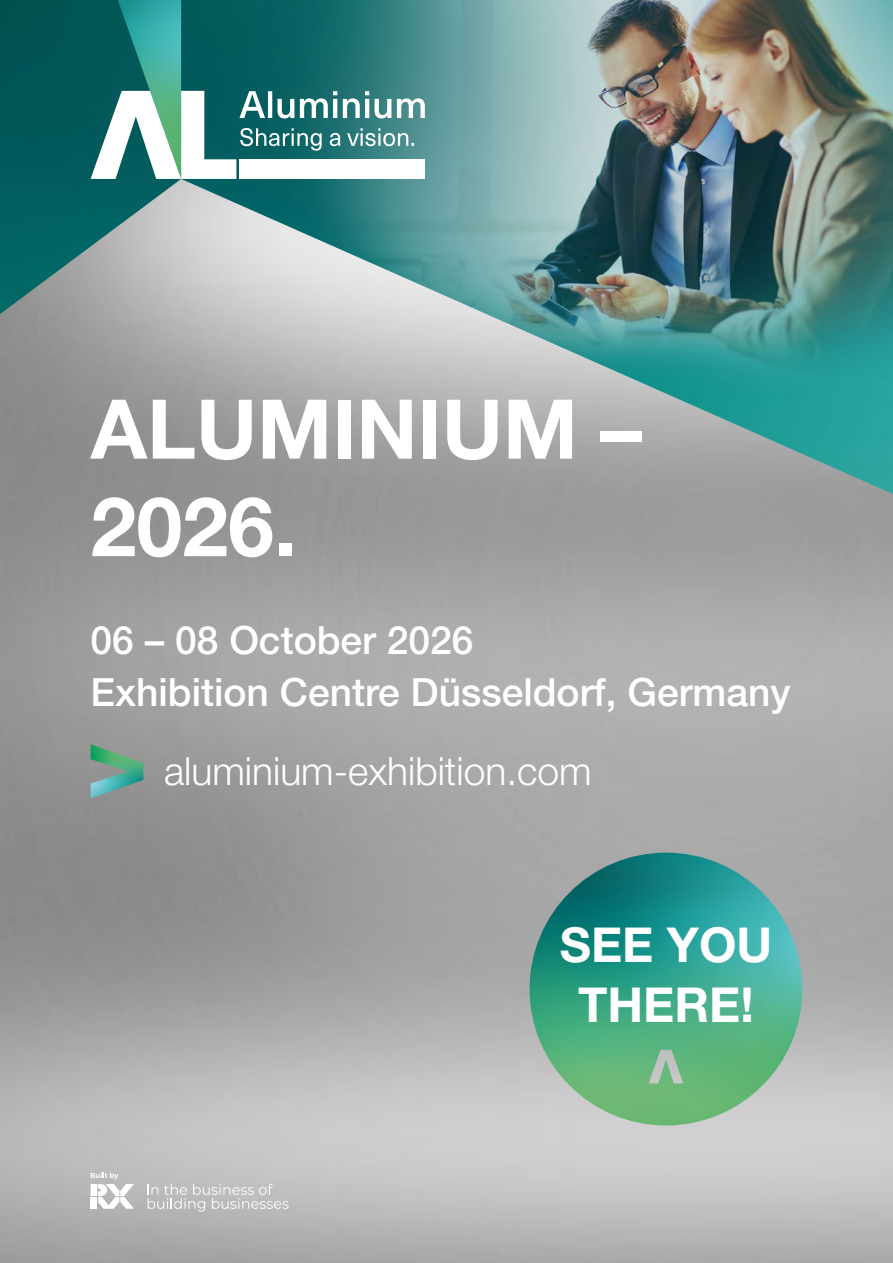
<style>
.page{position:relative;width:893px;height:1263px;background:#fff}
.page>*{position:absolute;margin:0;border:0;box-sizing:border-box;transform-origin:0 0}
.t1{font:700 82.5px/97.5px "Helvetica Neue LT Std";color:#fff}
.t2{font:700 48.15px/60.3px "Helvetica Neue LT Std";color:#fff;text-align:center}
.t3{font:500 39px/52.5px "Helvetica Neue LT Std";color:#fff}
.t4{font:300 39px "Helvetica Neue LT Std";color:#fff}
</style>
<div class="page">
<img style="left:0;top:0;width:893px;height:179px">
<img style="left:0;top:179px;width:893px;height:1084px">
<svg style="left:148px;top:1184px;width:141px;height:27px;background:#c6c6c6"></svg>
<svg style="left:91px;top:1172px;width:43px;height:37px"></svg>
<img style="left:118px;top:0;width:63px;height:91px">
<svg style="left:91px;top:91px;width:334px;height:88px"></svg>
<img style="left:530px;top:853px;width:272px;height:272px">
<img style="left:91px;top:744px;width:52px;height:54px">
<h1 class="t1" style="left:91px;top:379px;width:553px">ALUMINIUM –<br>2026.</h1>
<p class="t3" style="left:91px;top:613px;width:702px">06 – 08 October 2026<br>Exhibition Centre Düsseldorf, Germany</p>
<p class="t4" style="left:164px;top:747px;width:429px">aluminium-exhibition.com</p>
<p class="t2" style="left:560px;top:913px;width:214px">SEE YOU<br>THERE!</p>
</div>
